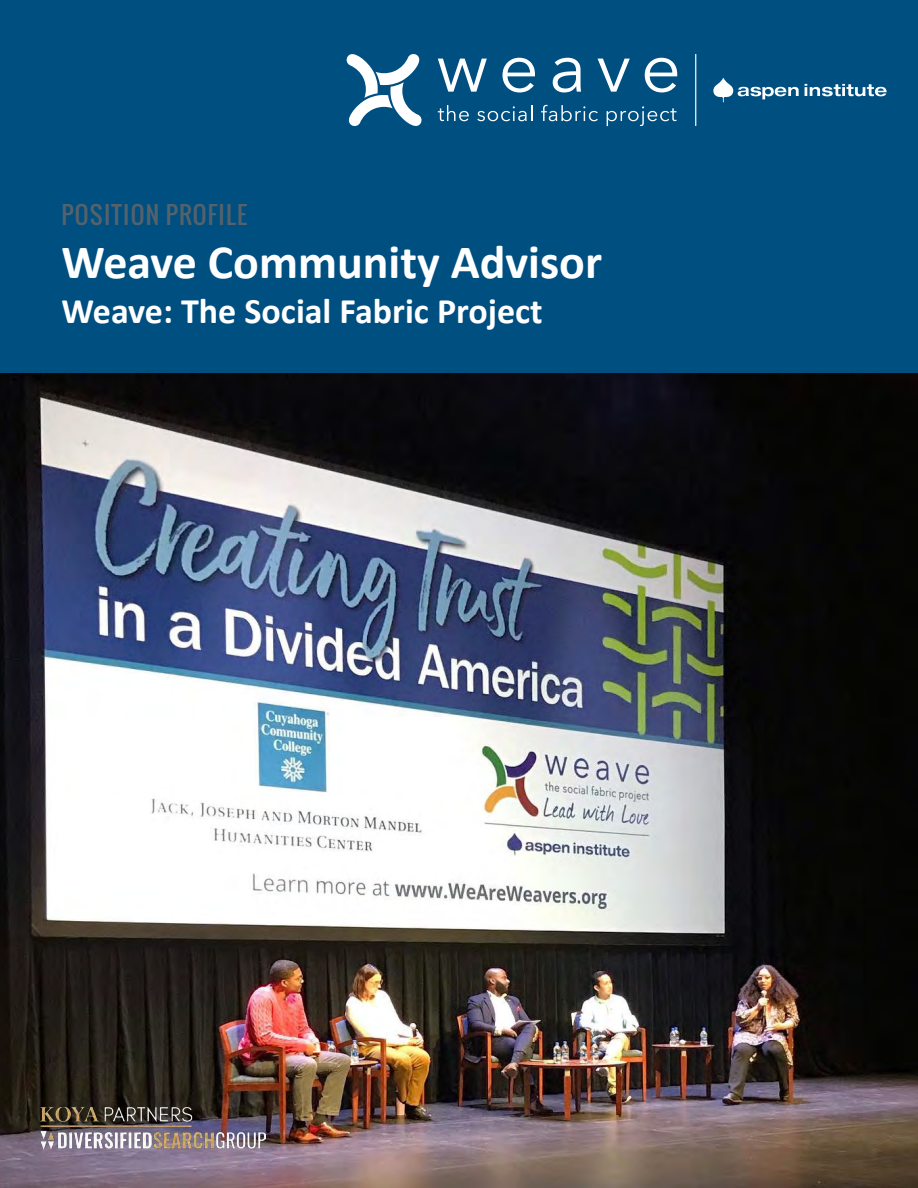
<style>
.page{position:relative;width:918px;height:1188px;background:#fff}
.page>*{position:absolute;margin:0;border:0;box-sizing:border-box;transform-origin:0 0}
.t1{font:700 48px "Calibri";color:#fff}
.t2{font:700 36px "Calibri";color:#fff}
.t3{font:24px "Oswald";letter-spacing:.05em;color:#56626a}
</style>
<div class="page">
<div style="left:0;top:0;width:918px;height:384px;background:#004f81"></div>
<img style="left:0;top:374px;width:918px;height:814px">
<svg style="left:347px;top:54px;width:75px;height:72px"></svg>
<hr style="left:695px;top:54px;width:1px;height:72px;background:#fff">
<svg style="left:438px;top:59px;width:49px;height:33px"></svg>
<svg style="left:502px;top:58px;width:33px;height:34px"></svg>
<svg style="left:553px;top:58px;width:28px;height:34px"></svg>
<svg style="left:598px;top:59px;width:32px;height:33px"></svg>
<svg style="left:645px;top:58px;width:32px;height:34px"></svg>
<svg style="left:438px;top:105px;width:31px;height:16px"></svg>
<svg style="left:477px;top:105px;width:55px;height:16px"></svg>
<svg style="left:541px;top:105px;width:57px;height:16px"></svg>
<svg style="left:607px;top:106px;width:70px;height:20px"></svg>
<svg style="left:713px;top:78px;width:86px;height:24px"></svg>
<svg style="left:805px;top:84px;width:82px;height:12px"></svg>
<img style="left:40px;top:1107px;width:225px;height:42px">
<p class="t3" style="left:62px;top:197px;width:187px">POSITION PROFILE</p>
<h1 class="t1" style="left:62px;top:228px;width:542px">Weave Community Advisor</h1>
<p class="t2" style="left:62px;top:286px;width:483px">Weave: The Social Fabric Project</p>
</div>
